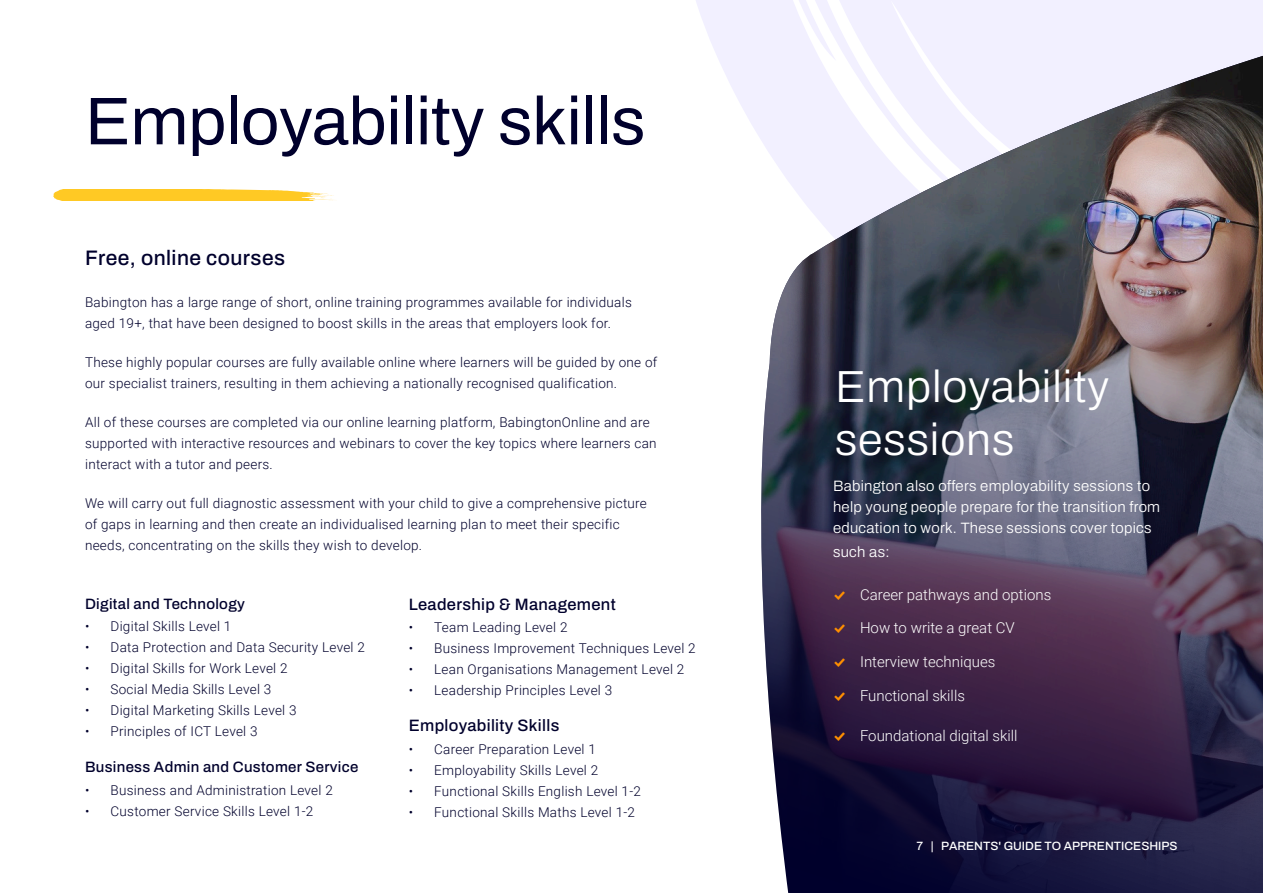
<style>
.page{position:relative;width:1263px;height:893px;background:#fff}
.page>*{position:absolute;margin:0;border:0;box-sizing:border-box;transform-origin:0 0}
.t1{font:67.5px "Archivo";letter-spacing:-.005em;color:#00002c}
.Main_text_-_course{font:300 45px/52.5px "Archivo";letter-spacing:.02em;color:#fff}
.Main_text_-_course-2{font:500 21px "Archivo";letter-spacing:.02em;color:#00002c}
.Main_text_-_course_b{font:500 16.5px "Archivo";letter-spacing:.02em;color:#00002c}
.Main_text_-_course-3{font:300 15px/21px "Archivo";letter-spacing:.02em;color:#fff}
.t2{font:300 15px "Roboto";color:#fff}
.Main_text_-_course_b-2{font:500 15px "Archivo";letter-spacing:.02em;color:#00002c}
.Main_text_-_course_b-3{font:300 13.5px/21px "Roboto";letter-spacing:.02em;color:#00002c}
.t3{font:500 12px "Archivo";color:#fff}
.s1{font-family:"Modern Pictograms";font-weight:400;color:#ff8f00}
</style>
<div class="page">
<svg style="left:696px;top:0;width:34px;height:83px;fill:#f2f0ff"></svg>
<svg style="left:730px;top:0;width:533px;height:126px;fill:#f2f0ff"></svg>
<img style="left:753px;top:56px;width:510px;height:837px">
<svg style="left:53px;top:190px;width:281px;height:11px;background:#ffce3a"></svg>
<p class="t1" style="left:85px;top:71px;width:562px">Employability skills</p>
<p class="Main_text_-_course-2" style="left:85px;top:242px;width:202px">Free, online courses</p>
<p class="Main_text_-_course_b-3" style="left:85px;top:291px;width:548px">Babington has a large range of short, online training programmes available for individuals aged 19+, that have been designed to boost skills in the areas that employers look for.</p>
<p class="Main_text_-_course_b-3" style="left:85px;top:351px;width:574px">These highly popular courses are fully available online where learners will be guided by one of our specialist trainers, resulting in them achieving a nationally recognised qualification.</p>
<p class="Main_text_-_course_b-3" style="left:85px;top:411px;width:573px">All of these courses are completed via our online learning platform, BabingtonOnline and are supported with interactive resources and webinars to cover the key topics where learners can interact with a tutor and peers.</p>
<p class="Main_text_-_course_b-3" style="left:85px;top:492px;width:563px">We will carry out full diagnostic assessment with your child to give a comprehensive picture of gaps in learning and then create an individualised learning plan to meet their specific needs, concentrating on the skills they wish to develop.</p>
<p class="Main_text_-_course_b-2" style="left:85px;top:592px;width:161px">Digital and Technology</p>
<p class="Main_text_-_course_b-3" style="left:85px;top:615px;width:148px">• Digital Skills Level 1</p>
<p class="Main_text_-_course_b-3" style="left:85px;top:636px;width:281px">• Data Protection and Data Security Level 2</p>
<p class="Main_text_-_course_b-3" style="left:85px;top:657px;width:204px">• Digital Skills for Work Level 2</p>
<p class="Main_text_-_course_b-3" style="left:85px;top:678px;width:188px">• Social Media Skills Level 3</p>
<p class="Main_text_-_course_b-3" style="left:85px;top:699px;width:213px">• Digital Marketing Skills Level 3</p>
<p class="Main_text_-_course_b-3" style="left:85px;top:720px;width:174px">• Principles of ICT Level 3</p>
<p class="Main_text_-_course_b-2" style="left:85px;top:756px;width:275px">Business Admin and Customer Service</p>
<p class="Main_text_-_course_b-3" style="left:85px;top:779px;width:249px">• Business and Administration Level 2</p>
<p class="Main_text_-_course_b-3" style="left:85px;top:800px;width:230px">• Customer Service Skills Level 1-2</p>
<p class="Main_text_-_course_b" style="left:409px;top:592px;width:209px">Leadership &amp; Management</p>
<p class="Main_text_-_course_b-3" style="left:409px;top:616px;width:160px">• Team Leading Level 2</p>
<p class="Main_text_-_course_b-3" style="left:409px;top:637px;width:289px">• Business Improvement Techniques Level 2</p>
<p class="Main_text_-_course_b-3" style="left:409px;top:658px;width:277px">• Lean Organisations Management Level 2</p>
<p class="Main_text_-_course_b-3" style="left:409px;top:679px;width:205px">• Leadership Principles Level 3</p>
<p class="Main_text_-_course_b" style="left:409px;top:713px;width:152px">Employability Skills</p>
<p class="Main_text_-_course_b-3" style="left:409px;top:738px;width:189px">• Career Preparation Level 1</p>
<p class="Main_text_-_course_b-3" style="left:409px;top:759px;width:191px">• Employability Skills Level 2</p>
<p class="Main_text_-_course_b-3" style="left:409px;top:780px;width:234px">• Functional Skills English Level 1-2</p>
<p class="Main_text_-_course_b-3" style="left:409px;top:801px;width:228px">• Functional Skills Maths Level 1-2</p>
<p class="Main_text_-_course" style="left:835px;top:360px;width:276px">Employability sessions</p>
<p class="Main_text_-_course-3" style="left:833px;top:476px;width:329px">Babington also offers employability sessions to help young people prepare for the transition from education to work. These sessions cover topics</p>
<p class="Main_text_-_course-3" style="left:833px;top:542px;width:58px">such as:</p>
<p class="t2" style="left:833px;top:584px;width:220px"><span class="s1">%</span> Career pathways and options</p>
<p class="t2" style="left:833px;top:618px;width:183px"><span class="s1">%</span> How to write a great CV</p>
<p class="t2" style="left:833px;top:651px;width:164px"><span class="s1">%</span> Interview techniques</p>
<p class="t2" style="left:833px;top:685px;width:133px"><span class="s1">%</span> Functional skills</p>
<p class="t2" style="left:833px;top:725px;width:186px"><span class="s1">%</span> Foundational digital skill</p>
<p class="t3" style="left:916px;top:837px;width:263px">7 | PARENTS' GUIDE TO APPRENTICESHIPS</p>
</div>
